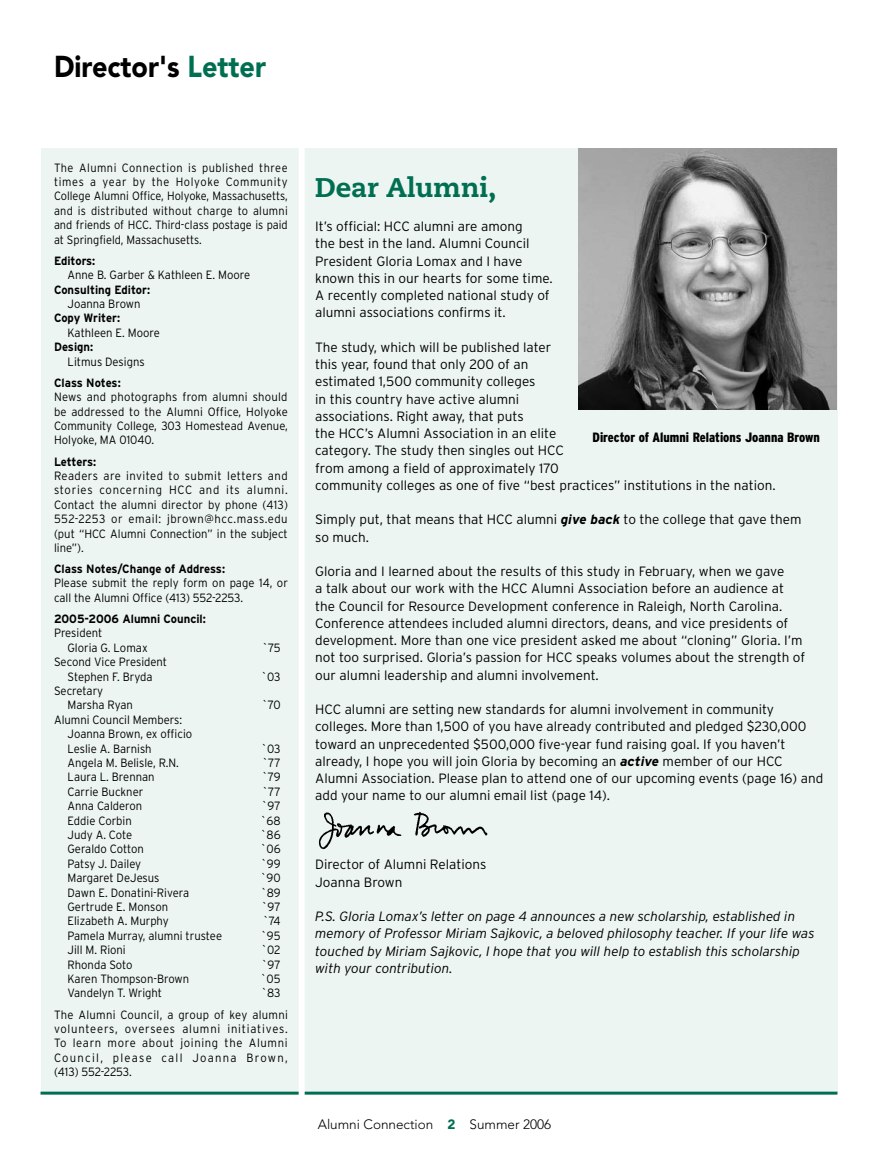
<style>
.page{position:relative;width:878px;height:1161px;background:#fff}
.page>*{position:absolute;margin:0;border:0;box-sizing:border-box;transform-origin:0 0}
.t1{font:900 30px "Avenir";color:#000;scale:.9 1}
.t2{font:800 27px "Caecilia";color:#006f51}
.t3{font:300 13.5px/17.2px "Interstate";color:#000}
.t4{font:italic 300 13.5px/17.2px "Interstate";color:#000}
.t5{font:900 condensed 13.5px "Interstate";color:#000}
.t6{font:300 13.5px "Avenir";color:#000}
.t7{font:300 12px/14.4px "Interstate";color:#000;scale:.94 1}
.t8{font:300 12px/14.4px "Interstate";color:#000;text-align:justify;scale:.92 1}
.t9{font:700 12px "Interstate";color:#000;scale:.94 1}
.t10{font:300 12px/21.1px "Interstate";letter-spacing:.025em;color:#000;scale:.94 1}
.s1{color:#006f51}
.s2{font-weight:700;font-style:italic}
.s3{font-weight:900;color:#006f51}
</style>
<div class="page">
<div style="left:40px;top:148px;width:797px;height:946px;background:#edf5f3"></div>
<hr style="left:40px;top:1092px;width:797px;height:3px;background:#006f51">
<img style="left:319px;top:811px;width:169px;height:39px">
<div style="left:298px;top:141px;width:6px;height:966px;background:#fff"></div>
<img style="left:578px;top:148px;width:258px;height:262px">
<h1 class="t1" style="left:54px;top:48px;width:237px">Director's <span class="s1">Letter</span></h1>
<p class="t8" style="left:54px;top:160px;width:256px">The Alumni Connection is published three times a year by the Holyoke Community College Alumni Office, Holyoke, Massachusetts, and is distributed without charge to alumni and friends of HCC. Third-class postage is paid at Springfield, Massachusetts.</p>
<p class="t9" style="left:54px;top:254px;width:45px">Editors:</p>
<p class="t7" style="left:68px;top:268px;width:196px">Anne B. Garber &amp; Kathleen E. Moore</p>
<p class="t9" style="left:54px;top:283px;width:104px">Consulting Editor:</p>
<p class="t7" style="left:68px;top:297px;width:79px">Joanna Brown</p>
<p class="t9" style="left:54px;top:312px;width:72px">Copy Writer:</p>
<p class="t7" style="left:68px;top:325px;width:100px">Kathleen E. Moore</p>
<p class="t9" style="left:54px;top:340px;width:43px">Design:</p>
<p class="t7" style="left:68px;top:354px;width:84px">Litmus Designs</p>
<p class="t9" style="left:54px;top:376px;width:72px">Class Notes:</p>
<p class="t7" style="left:54px;top:390px;width:250px;text-align:justify">News and photographs from alumni should be addressed to the Alumni Office, Holyoke Community College, 303 Homestead Avenue, Holyoke, MA 01040.</p>
<p class="t9" style="left:54px;top:455px;width:46px">Letters:</p>
<p class="t7" style="left:54px;top:468px;width:250px;text-align:justify">Readers are invited to submit letters and stories concerning HCC and its alumni.<br>Contact the alumni director by phone (413)<br>552-2253 or email: jbrown@hcc.mass.edu (put “HCC Alumni Connection” in the subject line”).</p>
<p class="t9" style="left:54px;top:562px;width:183px">Class Notes/Change of Address:</p>
<p class="t7" style="left:54px;top:576px;width:250px">Please submit the reply form on page 14, or call the Alumni Office (413) 552-2253.</p>
<p class="t9" style="left:54px;top:612px;width:163px">2005-2006 Alumni Council:</p>
<p class="t7" style="left:68px;top:626px;width:87px;text-indent:-14px">President<br>Gloria G. Lomax</p>
<p class="t7" style="left:262px;top:640px;width:21px">`75</p>
<p class="t7" style="left:54px;top:655px;width:122px;text-align:center">Second Vice President<br>Stephen F. Bryda</p>
<p class="t7" style="left:68px;top:683px;width:71px;text-indent:-14px">Secretary<br>Marsha Ryan</p>
<p class="t7" style="left:68px;top:712px;width:134px;text-indent:-14px">Alumni Council Members:<br>Joanna Brown, ex officio<br>Leslie A. Barnish</p>
<p class="t7" style="left:261px;top:669px;width:22px">`03</p>
<p class="t7" style="left:262px;top:698px;width:21px">`70</p>
<p class="t7" style="left:261px;top:741px;width:22px">`03</p>
<p class="t7" style="left:68px;top:755px;width:120px">Angela M. Belisle, R.N.</p>
<p class="t7" style="left:262px;top:755px;width:21px">`77</p>
<p class="t7" style="left:68px;top:770px;width:94px">Laura L. Brennan</p>
<p class="t7" style="left:262px;top:770px;width:21px">`79</p>
<p class="t7" style="left:68px;top:784px;width:82px">Carrie Buckner</p>
<p class="t7" style="left:262px;top:784px;width:21px">`77</p>
<p class="t7" style="left:68px;top:799px;width:81px">Anna Calderon</p>
<p class="t7" style="left:262px;top:799px;width:21px">`97</p>
<p class="t7" style="left:68px;top:813px;width:70px">Eddie Corbin</p>
<p class="t7" style="left:261px;top:813px;width:22px">`68</p>
<p class="t7" style="left:68px;top:827px;width:70px">Judy A. Cote</p>
<p class="t7" style="left:261px;top:827px;width:23px">`86</p>
<p class="t7" style="left:68px;top:842px;width:83px">Geraldo Cotton</p>
<p class="t7" style="left:261px;top:842px;width:23px">`06</p>
<p class="t7" style="left:68px;top:856px;width:80px">Patsy J. Dailey</p>
<p class="t7" style="left:261px;top:856px;width:22px">`99</p>
<p class="t7" style="left:68px;top:871px;width:99px">Margaret DeJesus</p>
<p class="t7" style="left:261px;top:871px;width:23px">`90</p>
<p class="t7" style="left:68px;top:885px;width:131px">Dawn E. Donatini-Rivera</p>
<p class="t7" style="left:261px;top:885px;width:22px">`89</p>
<p class="t7" style="left:68px;top:899px;width:109px">Gertrude E. Monson</p>
<p class="t7" style="left:262px;top:899px;width:21px">`97</p>
<p class="t7" style="left:68px;top:914px;width:109px">Elizabeth A. Murphy</p>
<p class="t7" style="left:263px;top:914px;width:20px">`74</p>
<p class="t7" style="left:68px;top:928px;width:166px">Pamela Murray, alumni trustee</p>
<p class="t7" style="left:261px;top:928px;width:22px">`95</p>
<p class="t7" style="left:68px;top:943px;width:63px">Jill M. Rioni</p>
<p class="t7" style="left:261px;top:943px;width:22px">`02</p>
<p class="t7" style="left:68px;top:957px;width:71px">Rhonda Soto</p>
<p class="t7" style="left:262px;top:957px;width:21px">`97</p>
<p class="t7" style="left:68px;top:971px;width:131px">Karen Thompson-Brown</p>
<p class="t7" style="left:261px;top:971px;width:22px">`05</p>
<p class="t7" style="left:68px;top:986px;width:102px">Vandelyn T. Wright</p>
<p class="t10" style="left:54px;top:983px;width:250px;text-indent:207px">`83<br>The Alumni Council, a group of key alumni</p>
<p class="t7" style="left:54px;top:1021px;width:250px;text-align:justify">volunteers, oversees alumni initiatives.<br>To learn more about joining the Alumni Council, please call Joanna Brown, (413) 552-2253.</p>
<h2 class="t2" style="left:315px;top:170px;width:183px">Dear Alumni,</h2>
<p class="t3" style="left:315px;top:218px;width:239px">It’s official: HCC alumni are among<br>the best in the land. Alumni Council President Gloria Lomax and I have known this in our hearts for some time.<br>A recently completed national study of alumni associations confirms it.</p>
<p class="t3" style="left:315px;top:338px;width:462px">The study, which will be published later<br>this year, found that only 200 of an<br>estimated 1,500 community colleges<br>in this country have active alumni<br>associations. Right away, that puts<br>the HCC’s Alumni Association in an elite<br>category. The study then singles out HCC<br>from among a field of approximately 170<br>community colleges as one of five “best practices” institutions in the nation.</p>
<p class="t3" style="left:315px;top:511px;width:488px">Simply put, that means that HCC alumni <span class="s2">give back</span> to the college that gave them so much.</p>
<p class="t3" style="left:315px;top:563px;width:491px">Gloria and I learned about the results of this study in February, when we gave<br>a talk about our work with the HCC Alumni Association before an audience at the Council for Resource Development conference in Raleigh, North Carolina.<br>Conference attendees included alumni directors, deans, and vice presidents of development. More than one vice president asked me about “cloning” Gloria. I’m not too surprised. Gloria’s passion for HCC speaks volumes about the strength of our alumni leadership and alumni involvement.</p>
<p class="t3" style="left:315px;top:701px;width:509px">HCC alumni are setting new standards for alumni involvement in community colleges. More than 1,500 of you have already contributed and pledged $230,000 toward an unprecedented $500,000 five-year fund raising goal. If you haven’t already, I hope you will join Gloria by becoming an <span class="s2">active</span> member of our HCC Alumni Association. Please plan to attend one of our upcoming events (page 16) and add your name to our alumni email list (page 14).</p>
<p class="t5" style="left:592px;top:429px;width:229px">Director of Alumni Relations Joanna Brown</p>
<p class="t3" style="left:315px;top:856px;width:173px">Director of Alumni Relations<br>Joanna Brown</p>
<p class="t4" style="left:315px;top:908px;width:501px">P.S. Gloria Lomax’s letter on page 4 announces a new scholarship, established in memory of Professor Miriam Sajkovic, a beloved philosophy teacher. If your life was touched by Miriam Sajkovic, I hope that you will help to establish this scholarship with your contribution.</p>
<p class="t6" style="left:318px;top:1117px;width:235px">Alumni Connection <span class="s3">2</span> Summer 2006</p>
</div>
